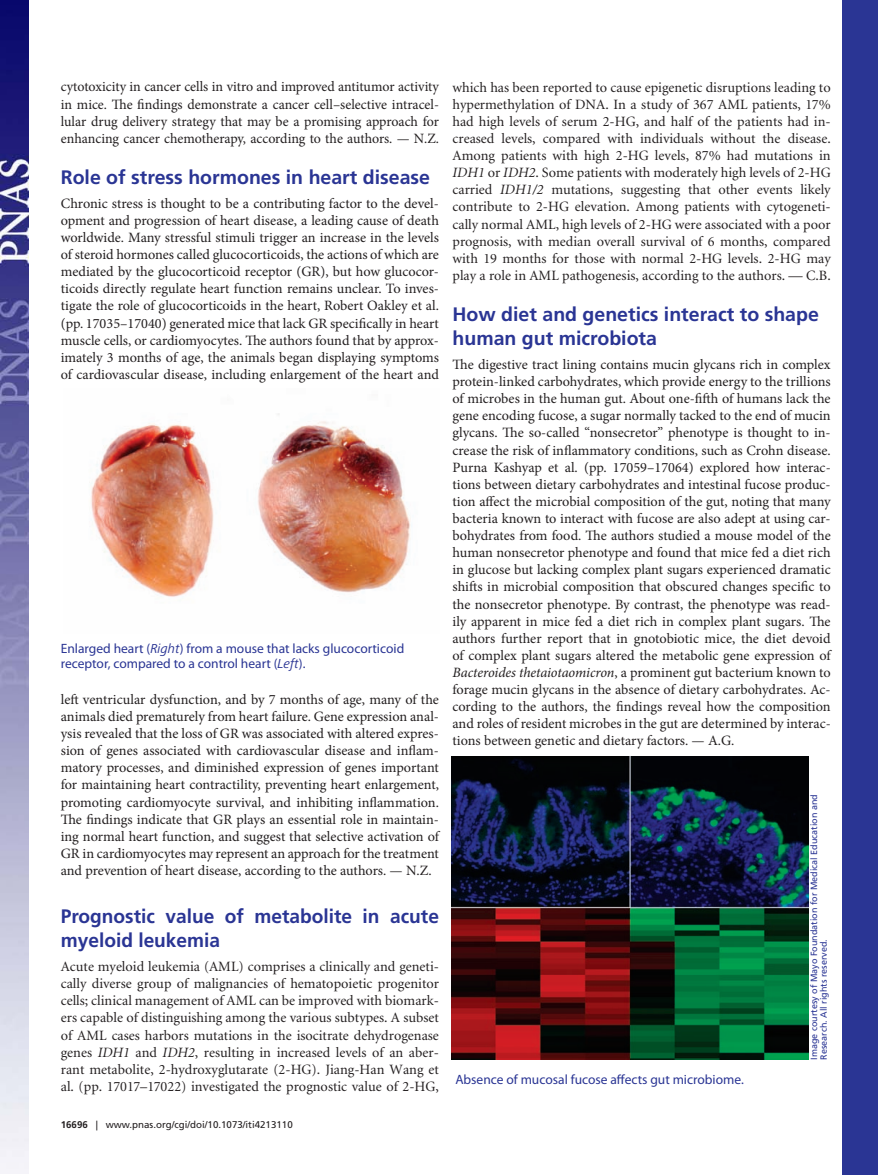
<style>
.page{position:relative;width:878px;height:1175px;background:#fff}
.page>*{position:absolute;margin:0;border:0;box-sizing:border-box;transform-origin:0 0}
.t1{font:700 19.5px/24px "Frutiger LT Std";color:#2a3594}
.t2{font:14.25px/17.1px "Minion Pro";color:#231f20;text-align:justify}
.t3{font:14.25px/17.1px "Minion";color:#231f20;text-align:justify}
.t4{font:13.5px/14.2px "Myriad Pro";color:#2a3594}
.t5{font:9.75px "Frutiger LT Std";color:#231f20}
.t6{font:9px/9.8px "Frutiger LT Std";color:#2a3594}
.s1{font-family:"Frutiger Next LTCE";font-style:italic}
.s2{font-style:italic}
.s3{font-weight:700}
</style>
<div class="page">
<img style="left:0;top:0;width:28px;height:1173px">
<div style="left:841px;top:0;width:37px;height:1174px;background:#2a3594"></div>
<img style="left:90px;top:413px;width:321px;height:184px">
<img style="left:451px;top:756px;width:357px;height:303px">
<p class="t2" style="left:61px;top:78px;width:380px">cytotoxicity in cancer cells in vitro and improved antitumor activity in mice. The findings demonstrate a cancer cell–selective intracel&shy;lular drug delivery strategy that may be a promising approach for enhancing cancer chemotherapy, according to the authors. — N.Z.</p>
<h1 class="t1" style="left:61px;top:165px;width:371px">Role of stress hormones in heart disease</h1>
<p class="t2" style="left:61px;top:195px;width:380px">Chronic stress is thought to be a contributing factor to the devel&shy;opment and progression of heart disease, a leading cause of death worldwide. Many stressful stimuli trigger an increase in the levels of steroid hormones called glucocorticoids, the actions of which are mediated by the glucocorticoid receptor (GR), but how glucocor&shy;ticoids directly regulate heart function remains unclear. To inves&shy;tigate the role of glucocorticoids in the heart, Robert Oakley et al. (pp. 17035–17040) generated mice that lack GR specifically in heart muscle cells, or cardiomyocytes. The authors found that by approx&shy;imately 3 months of age, the animals began displaying symptoms of cardiovascular disease, including enlargement of the heart and</p>
<p class="t4" style="left:61px;top:641px;width:345px">Enlarged heart (<span class="s1">Right</span>) from a mouse that lacks glucocorticoid receptor, compared to a control heart (<span class="s1">Left</span>).</p>
<p class="t2" style="left:61px;top:691px;width:380px">left ventricular dysfunction, and by 7 months of age, many of the animals died prematurely from heart failure. Gene expression anal&shy;ysis revealed that the loss of GR was associated with altered expres&shy;sion of genes associated with cardiovascular disease and inflam&shy;matory processes, and diminished expression of genes important for maintaining heart contractility, preventing heart enlargement, promoting cardiomyocyte survival, and inhibiting inflammation.<br>The findings indicate that GR plays an essential role in maintain&shy;ing normal heart function, and suggest that selective activation of GR in cardiomyocytes may represent an approach for the treatment and prevention of heart disease, according to the authors. — N.Z.</p>
<h1 class="t1" style="left:61px;top:904px;width:380px">Prognostic value of metabolite in acute myeloid leukemia</h1>
<p class="t3" style="left:61px;top:958px;width:380px">Acute myeloid leukemia (AML) comprises a clinically and geneti&shy;cally diverse group of malignancies of hematopoietic progenitor cells; clinical management of AML can be improved with biomark&shy;ers capable of distinguishing among the various subtypes. A subset of AML cases harbors mutations in the isocitrate dehydrogenase genes <span class="s2">IDH1</span> and <span class="s2">IDH2</span>, resulting in increased levels of an aber&shy;rant metabolite, 2-hydroxyglutarate (2-HG). Jiang-Han Wang et al. (pp. 17017–17022) investigated the prognostic value of 2-HG,</p>
<p class="t5" style="left:61px;top:1119px;width:233px"><span class="s3">16696</span> | www.pnas.org/cgi/doi/10.1073/iti4213110</p>
<p class="t3" style="left:452px;top:79px;width:380px">which has been reported to cause epigenetic disruptions leading to hypermethylation of DNA. In a study of 367 AML patients, 17% had high levels of serum 2-HG, and half of the patients had in&shy;creased levels, compared with individuals without the disease.<br>Among patients with high 2-HG levels, 87% had mutations in <span class="s2">IDH1</span> or <span class="s2">IDH2</span>. Some patients with moderately high levels of 2-HG carried <span class="s2">IDH1/2</span> mutations, suggesting that other events likely contribute to 2-HG elevation. Among patients with cytogeneti&shy;cally normal AML, high levels of 2-HG were associated with a poor prognosis, with median overall survival of 6 months, compared with 19 months for those with normal 2-HG levels. 2-HG may play a role in AML pathogenesis, according to the authors. — C.B.</p>
<h1 class="t1" style="left:452px;top:302px;width:368px">How diet and genetics interact to shape human gut microbiota</h1>
<p class="t2" style="left:452px;top:356px;width:380px">The digestive tract lining contains mucin glycans rich in complex protein-linked carbohydrates, which provide energy to the trillions of microbes in the human gut. About one-fifth of humans lack the gene encoding fucose, a sugar normally tacked to the end of mucin glycans. The so-called “nonsecretor” phenotype is thought to in&shy;crease the risk of inflammatory conditions, such as Crohn disease.<br>Purna Kashyap et al. (pp. 17059–17064) explored how interac&shy;tions between dietary carbohydrates and intestinal fucose produc&shy;tion affect the microbial composition of the gut, noting that many bacteria known to interact with fucose are also adept at using car&shy;bohydrates from food. The authors studied a mouse model of the human nonsecretor phenotype and found that mice fed a diet rich in glucose but lacking complex plant sugars experienced dramatic shifts in microbial composition that obscured changes specific to the nonsecretor phenotype. By contrast, the phenotype was read&shy;ily apparent in mice fed a diet rich in complex plant sugars. The authors further report that in gnotobiotic mice, the diet devoid of complex plant sugars altered the metabolic gene expression of <span class="s2">Bacteroides thetaiotaomicron</span>, a prominent gut bacterium known to forage mucin glycans in the absence of dietary carbohydrates. Ac&shy;cording to the authors, the findings reveal how the composition and roles of resident microbes in the gut are determined by interac&shy;tions between genetic and dietary factors. — A.G.</p>
<p class="t4" style="left:455px;top:1072px;width:290px">Absence of mucosal fucose affects gut microbiome.</p>
<p class="t6" style="left:809px;top:1059px;width:267px;rotate:-90deg">Image courtesy of Mayo Foundation for Medical Education and<br>Research. All rights reserved.</p>
</div>
